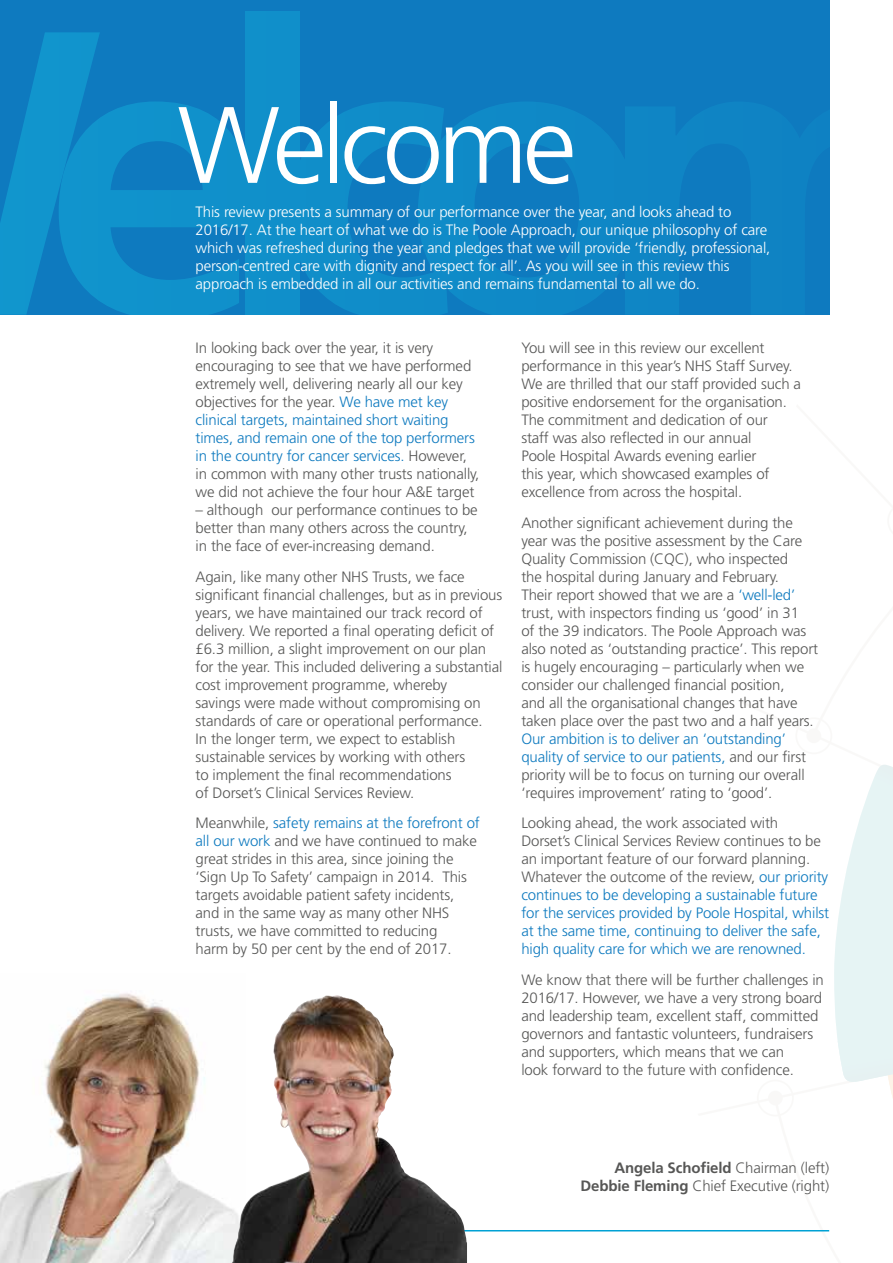
<style>
.page{position:relative;width:893px;height:1263px;background:#fff}
.page>*{position:absolute;margin:0;border:0;box-sizing:border-box;transform-origin:0 0}
.t1{font:700 404.4px "Frutiger";letter-spacing:-.13em;color:#fff}
.t2{font:300 108.45px "Frutiger";letter-spacing:-.05em;color:#fff}
.t3{font:300 15px/18px "Frutiger";letter-spacing:-.01em;color:#575756}
.t4{font:300 15px/18px "Frutiger";letter-spacing:-.01em;color:#fff}
.t5{font:300 15px/18px "Frutiger";letter-spacing:-.01em;color:#0e7abf}
.s1{color:#0e7abf}
.s2{color:#575756}
.s3{font-weight:700}
</style>
<div class="page">
<svg style="left:697px;top:765px;width:196px;height:467px"></svg>
<hr style="left:64px;top:1230px;width:765px;height:1px;background:#00a1d4">
<div style="left:0;top:0;width:829px;height:315px;background:#0e7abf"></div>
<img style="left:0;top:993px;width:232px;height:270px">
<img style="left:232px;top:995px;width:235px;height:268px">
<h1 class="t1" style="left:44px;top:-63px;width:915px">elcom</h1>
<p class="t3" style="left:196px;top:339px;width:285px">In looking back over the year, it is very encouraging to see that we have performed extremely well, delivering nearly all our key objectives for the year. <span class="s1">We have met key clinical targets, maintained short waiting times, and remain one of the top performers in the country for cancer services.</span> However, in common with many other trusts nationally, we did not achieve the four hour A&amp;E target</p>
<p class="t3" style="left:196px;top:501px;width:284px">– although our performance continues to be better than many others across the country, in the face of ever-increasing demand.</p>
<p class="t3" style="left:196px;top:567px;width:308px">Again, like many other NHS Trusts, we face significant financial challenges, but as in previous years, we have maintained our track record of delivery. We reported a final operating deficit of £6.3 million, a slight improvement on our plan for the year. This included delivering a substantial cost improvement programme, whereby<br>savings were made without compromising on standards of care or operational performance.<br>In the longer term, we expect to establish sustainable services by working with others<br>to implement the final recommendations<br>of Dorset’s Clinical Services Review.</p>
<p class="t3" style="left:196px;top:814px;width:286px">Meanwhile, <span class="s1">safety remains at the forefront of all our work</span> and we have continued to make great strides in this area, since joining the ‘Sign Up To Safety’ campaign in 2014. This targets avoidable patient safety incidents, and in the same way as many other NHS trusts, we have committed to reducing<br>harm by 50 per cent by the end of 2017.</p>
<h2 class="t2" style="left:178px;top:84px;width:401px">Welcome</h2>
<p class="t4" style="left:196px;top:203px;width:576px">This review presents a summary of our performance over the year, and looks ahead to 2016/17. At the heart of what we do is The Poole Approach, our unique philosophy of care which was refreshed during the year and pledges that we will provide ‘friendly, professional, person-centred care with dignity and respect for all’. As you will see in this review this approach is embedded in all our activities and remains fundamental to all we do.</p>
<p class="t3" style="left:521px;top:339px;width:281px">You will see in this review our excellent performance in this year’s NHS Staff Survey.<br>We are thrilled that our staff provided such a positive endorsement for the organisation.<br>The commitment and dedication of our<br>staff was also reflected in our annual<br>Poole Hospital Awards evening earlier<br>this year, which showcased examples of excellence from across the hospital.</p>
<p class="t3" style="left:521px;top:513px;width:298px">Another significant achievement during the year was the positive assessment by the Care Quality Commission (CQC), who inspected<br>the hospital during January and February.<br>Their report showed that we are a <span class="s1">‘well-led’ </span>trust, with inspectors finding us ‘good’ in 31<br>of the 39 indicators. The Poole Approach was also noted as ‘outstanding practice’. This report is hugely encouraging – particularly when we consider our challenged financial position,<br>and all the organisational changes that have taken place over the past two and a half years.</p>
<p class="t3" style="left:521px;top:729px;width:286px"><span class="s1">Our ambition is to deliver an ‘outstanding’ quality of service to our patients,</span> and our first priority will be to focus on turning our overall ‘requires improvement’ rating to ‘good’.</p>
<p class="t5" style="left:521px;top:814px;width:309px"><span class="s2">Looking ahead, the work associated with Dorset’s Clinical Services Review continues to be an important feature of our forward planning.<br>Whatever the outcome of the review,</span> our priority continues to be developing a sustainable future for the services provided by Poole Hospital, whilst at the same time, continuing to deliver the safe, high quality care for which we are renowned.</p>
<p class="t3" style="left:521px;top:971px;width:304px">We know that there will be further challenges in 2016/17. However, we have a very strong board and leadership team, excellent staff, committed governors and fantastic volunteers, fundraisers and supporters, which means that we can<br>look forward to the future with confidence.</p>
<p class="t3" style="left:580px;top:1159px;width:250px;text-align:right"><span class="s3">Angela Schofield</span> Chairman (left)<br><span class="s3">Debbie Fleming</span> Chief Executive (right)</p>
</div>
